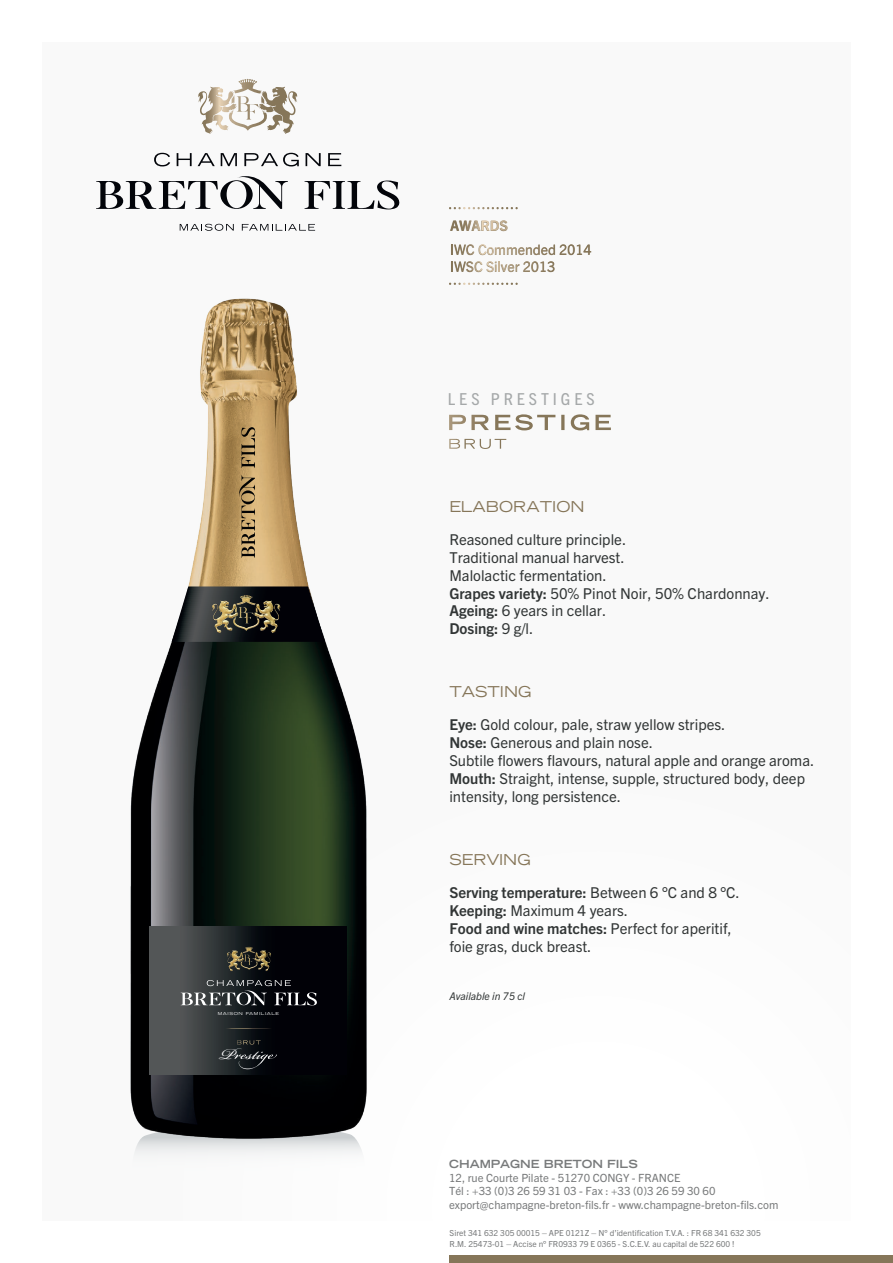
<style>
.page{position:relative;width:893px;height:1263px;background:#fff}
.page>*{position:absolute;margin:0;border:0;box-sizing:border-box;transform-origin:0 0}
.t1{font:23.85px "Bickham Script Pro";color:#fff;scale:1.1 1}
.t2{font:condensed 16.5px "Trade Gothic Next LT Pro";letter-spacing:.215em;color:#a5a8a9;scale:1.1 1}
.t3{font:15px/17.9px "Trade Gothic Next LT Pro";color:#323636}
.t4{font:expanded 15px "Trade Gothic LT Std";color:#867659}
.t5{font:14.1px/17px "Trade Gothic Next LT Pro";color:#867659}
.t6{font:700 14.1px "Trade Gothic Next LT Pro";color:#867659}
.t7{font:11.25px/13.4px "Trade Gothic Next LT Pro";color:#787a7b}
.t8{font:700 expanded 11.25px "Trade Gothic LT Std";color:#787a7b}
.t9{font:italic 10.5px "Trade Gothic Next LT Pro";color:#323636}
.t10{font:8.25px/10.5px "Trade Gothic Next LT Pro";color:#787a7b}
.t11{font:expanded 4.05px "Trade Gothic LT Std";letter-spacing:.12em;color:#fff;scale:1.12 1}
.s1{font-weight:700}
.s2{font-family:"Arial"}
</style>
<div class="page">
<div style="left:43px;top:43px;width:807px;height:1177px;background:#f9f9f9"></div>
<svg style="left:198px;top:79px;width:100px;height:55px"></svg>
<svg style="left:96px;top:176px;width:192px;height:33px"></svg>
<svg style="left:305px;top:180px;width:95px;height:29px"></svg>
<svg style="left:154px;top:153px;width:16px;height:13px"></svg>
<svg style="left:177px;top:153px;width:15px;height:13px"></svg>
<svg style="left:198px;top:153px;width:17px;height:13px"></svg>
<svg style="left:221px;top:153px;width:16px;height:13px"></svg>
<svg style="left:244px;top:153px;width:55px;height:13px"></svg>
<svg style="left:306px;top:153px;width:15px;height:13px"></svg>
<svg style="left:328px;top:153px;width:13px;height:13px"></svg>
<svg style="left:180px;top:224px;width:54px;height:7px"></svg>
<svg style="left:242px;top:224px;width:73px;height:7px"></svg>
<div style="left:449px;top:1255px;width:444px;height:8px;background:#867659"></div>
<svg style="left:449px;top:439px;width:57px;height:10px"></svg>
<svg style="left:449px;top:415px;width:40px;height:15px"></svg>
<svg style="left:495px;top:414px;width:60px;height:16px"></svg>
<svg style="left:561px;top:415px;width:4px;height:15px"></svg>
<svg style="left:571px;top:414px;width:18px;height:16px"></svg>
<svg style="left:595px;top:415px;width:16px;height:15px"></svg>
<img style="left:130px;top:298px;width:237px;height:853px">
<svg style="left:172px;top:586px;width:153px;height:56px;background:#43423f"></svg>
<svg style="left:239px;top:475px;width:16px;height:83px"></svg>
<svg style="left:241px;top:427px;width:14px;height:41px"></svg>
<svg style="left:150px;top:927px;width:197px;height:147px;background:#222427"></svg>
<svg style="left:181px;top:980px;width:136px;height:25px;background:#434548"></svg>
<svg style="left:225px;top:1028px;width:47px;height:1px"></svg>
<svg style="left:237px;top:1040px;width:24px;height:4px"></svg>
<svg style="left:234px;top:1054px;width:43px;height:15px"></svg>
<img style="left:236px;top:595px;width:34px;height:10px">
<img style="left:243px;top:947px;width:21px;height:6px">
<svg style="left:450px;top:220px;width:57px;height:11px"></svg>
<svg style="left:451px;top:244px;width:140px;height:11px"></svg>
<svg style="left:451px;top:261px;width:103px;height:11px"></svg>
<svg style="left:449px;top:207px;width:69px;height:2px"></svg>
<svg style="left:449px;top:283px;width:69px;height:2px"></svg>
<p class="t11" style="left:218px;top:1011px;width:56px">MAISON FAMILIALE</p>
<h1 class="t1" style="left:219px;top:1036px;width:39px">P sti</h1>
<p class="t6" style="left:450px;top:216px;width:59px">AWARDS</p>
<p class="t5" style="left:450px;top:240px;width:143px">IWC Commended 2014<br>IWSC Silver 2013</p>
<p class="t2" style="left:448px;top:388px;width:135px">LES PRESTIGES</p>
<p class="t4" style="left:449px;top:496px;width:137px">ELABORATION</p>
<p class="t3" style="left:449px;top:529px;width:322px">Reasoned culture principle.<br>Traditional manual harvest.<br>Malolactic fermentation.<br><span class="s1">Grapes variety:</span> 50% Pinot Noir, 50% Chardonnay.<br><span class="s1">Ageing:</span> 6 years in cellar.<br><span class="s1">Dosing:</span> 9 g/l.</p>
<p class="t4" style="left:449px;top:682px;width:84px">TASTING</p>
<p class="t3" style="left:449px;top:715px;width:366px"><span class="s1">Eye:</span> Gold colour, pale, straw yellow stripes.<br><span class="s1">Nose:</span> Generous and plain nose.<br>Subtile flowers flavours, natural apple and orange aroma.<br><span class="s1">Mouth:</span> Straight, intense, supple, structured body, deep intensity, long persistence.</p>
<p class="t4" style="left:449px;top:850px;width:83px">SERVING</p>
<p class="t3" style="left:449px;top:882px;width:292px"><span class="s1">Serving temperature:</span> Between 6 °C and 8 °C.<br><span class="s1">Keeping:</span> Maximum 4 years.<br><span class="s1">Food and wine matches:</span> Perfect for aperitif, foie gras, duck breast.</p>
<p class="t9" style="left:449px;top:989px;width:77px">Available in 75 cl</p>
<p class="t8" style="left:449px;top:1156px;width:190px">CHAMPAGNE BRETON FILS</p>
<p class="t7" style="left:449px;top:1170px;width:331px">12, rue Courte Pilate - 51270 CONGY - FRANCE<br>Tél : +33 (0)3 26 59 31 03 - Fax : +33 (0)3 26 59 30 60 export@champagne-breton-fils.fr - www.champagne-breton-fils.com</p>
<p class="t10" style="left:450px;top:1227px;width:313px">Siret 341 632 305 00015 – APE 0121Z – N° d’identification T.V.A. : FR 68 341 632 305<br>R.M. 25473-01 – Accise n° FR0933 79 E 0365 - S.C.E.V. au capital de 522 600 <span class="s2">!</span></p>
</div>
